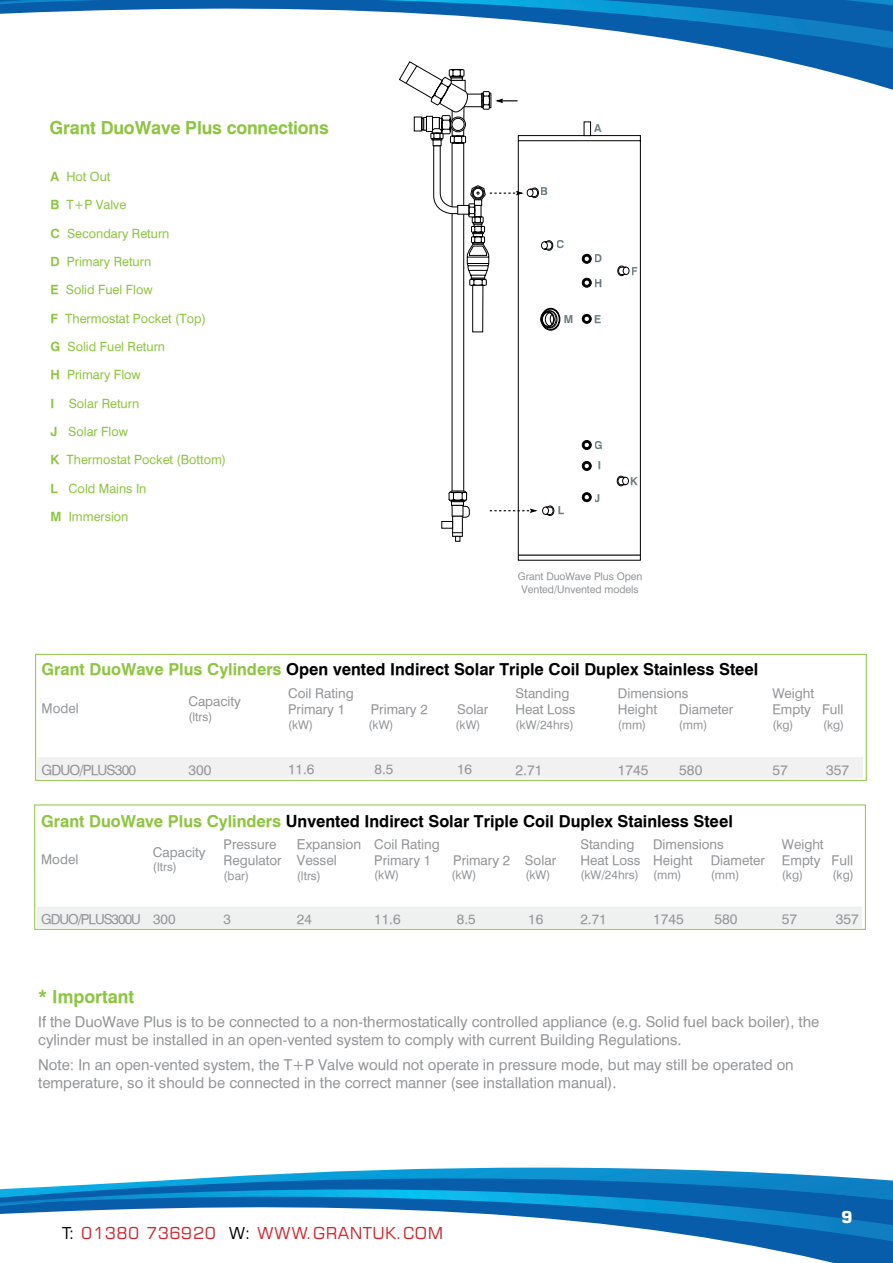
<style>
.page{position:relative;width:893px;height:1263px;background:#fff}
.page>*{position:absolute;margin:0;border:0;box-sizing:border-box;transform-origin:0 0}
.t1{font:700 18px "Halvett";letter-spacing:-.01em;color:#8cc63f}
.t2{font:700 16.5px "Halvett";color:#000}
.t3{font:16.5px "Square 721 BT";letter-spacing:.035em;color:#d2232a}
.t4{font:700 16.5px "Square 721 BT";color:#fff}
.t5{font:15px/18px "Halvett";color:#939598}
.t6{font:14.1px "Halvett";color:#939598}
.t7{font:14.1px "Halvett";letter-spacing:-.06em;color:#939598}
.t8{font:13.8px/16.5px "Halvett";color:#939598}
.t9{font:13.8px "Halvett";letter-spacing:-.07em;color:#939598}
.t10{font:13.5px/16.2px "Halvett";color:#939598}
.t11{font:12.75px "Halvett";color:#8cc63f}
.t12{font:12px "Halvett";color:#939598}
.t13{font:700 10.95px "Halvett";color:#00232a}
.t14{font:10.5px/12.9px "Halvett";letter-spacing:-.005em;color:#939598;text-align:center}
.s1{font-weight:700}
.s2{color:#8cc63f}
.s3{color:#fff}
.s4{color:#000}
</style>
<div class="page">
<div style="left:34px;top:805px;width:832px;height:125px;background:#fff;border:1px solid #8cc63f"></div>
<svg style="left:409px;top:48px;width:484px;height:31px"></svg>
<svg style="left:0;top:0;width:893px;height:48px"></svg>
<svg style="left:488px;top:1214px;width:405px;height:49px"></svg>
<svg style="left:0;top:1167px;width:893px;height:47px"></svg>
<div style="left:35px;top:654px;width:831px;height:127px;background:#fff;border:1px solid #8cc63f"></div>
<div style="left:38px;top:757px;width:825px;height:21px;background:#f1f1f2"></div>
<div style="left:37px;top:907px;width:825px;height:21px;background:#eff0f0"></div>
<div style="left:452px;top:516px;width:11px;height:20px;border:1px solid #000"></div>
<svg style="left:453px;top:532px;width:9px;height:9px"></svg>
<div style="left:442px;top:521px;width:11px;height:7px;background:#fff"></div>
<svg style="left:518px;top:135px;width:123px;height:425px"></svg>
<hr style="left:518px;top:554px;width:122px;height:2px;background:#000">
<svg style="left:399px;top:62px;width:238px;height:463px"></svg>
<p class="t1" style="left:50px;top:117px;width:281px">Grant DuoWave Plus connections</p>
<p class="t11" style="left:50px;top:169px;width:61px"><span class="s1">A</span> Hot Out</p>
<p class="t11" style="left:50px;top:197px;width:77px"><span class="s1">B</span> T+P Valve</p>
<p class="t11" style="left:50px;top:225px;width:120px"><span class="s1">C</span> Secondary Return</p>
<p class="t11" style="left:50px;top:254px;width:102px"><span class="s1">D</span> Primary Return</p>
<p class="t11" style="left:50px;top:282px;width:104px"><span class="s1">E</span> Solid Fuel Flow</p>
<p class="t11" style="left:50px;top:310px;width:157px"><span class="s1">F</span> Thermostat Pocket (Top)</p>
<p class="t11" style="left:50px;top:339px;width:116px"><span class="s1">G</span> Solid Fuel Return</p>
<p class="t11" style="left:50px;top:367px;width:92px"><span class="s1">H</span> Primary Flow</p>
<p class="t11" style="left:50px;top:395px;width:90px"><span class="s1">I</span> Solar Return</p>
<p class="t11" style="left:50px;top:424px;width:79px"><span class="s1">J</span> Solar Flow</p>
<p class="t11" style="left:50px;top:452px;width:177px"><span class="s1">K</span> Thermostat Pocket (Bottom)</p>
<p class="t11" style="left:50px;top:480px;width:97px"><span class="s1">L</span> Cold Mains In</p>
<p class="t11" style="left:50px;top:509px;width:80px"><span class="s1">M</span> Immersion</p>
<p class="t13" style="left:541px;top:184px;width:9px">B</p>
<p class="t13" style="left:557px;top:238px;width:10px">C</p>
<p class="t13" style="left:563px;top:312px;width:11px">M</p>
<p class="t13" style="left:594px;top:121px;width:9px">A</p>
<p class="t13" style="left:595px;top:252px;width:9px">D</p>
<p class="t13" style="left:595px;top:277px;width:10px">H</p>
<p class="t13" style="left:594px;top:313px;width:9px">E</p>
<p class="t13" style="left:632px;top:265px;width:8px">F</p>
<p class="t13" style="left:557px;top:504px;width:8px">L</p>
<p class="t13" style="left:595px;top:439px;width:10px">G</p>
<p class="t13" style="left:595px;top:492px;width:8px">J</p>
<p class="t13" style="left:630px;top:475px;width:9px">K</p>
<p class="t14" style="left:518px;top:570px;width:126px">Grant DuoWave Plus Open<br>Vented/Unvented models</p>
<p class="t2" style="left:42px;top:659px;width:718px"><span class="s2">Grant DuoWave Plus Cylinders</span> Open vented Indirect Solar Triple Coil Duplex Stainless Steel</p>
<p class="t10" style="left:42px;top:700px;width:39px">Model</p>
<p class="t10" style="left:188px;top:693px;width:54px">Capacity</p>
<p class="t12" style="left:188px;top:709px;width:25px">(ltrs)</p>
<p class="t10" style="left:288px;top:685px;width:67px">Coil Rating<br>Primary 1</p>
<p class="t10" style="left:516px;top:685px;width:62px">Standing<br>Heat Loss</p>
<p class="t12" style="left:516px;top:717px;width:60px">(kW/24hrs)</p>
<p class="t10" style="left:618px;top:685px;width:72px">Dimensions<br>Height</p>
<p class="t10" style="left:371px;top:701px;width:58px">Primary 2</p>
<p class="t10" style="left:457px;top:701px;width:47px">Solar <span class="s3">.</span></p>
<p class="t10" style="left:679px;top:701px;width:56px">Diameter</p>
<p class="t12" style="left:288px;top:717px;width:26px">(kW)</p>
<p class="t12" style="left:369px;top:717px;width:26px">(kW)</p>
<p class="t12" style="left:456px;top:717px;width:26px">(kW)</p>
<p class="t12" style="left:618px;top:717px;width:30px">(mm)</p>
<p class="t12" style="left:679px;top:717px;width:30px">(mm)</p>
<p class="t10" style="left:772px;top:685px;width:73px">Weight<br>Empty Full</p>
<p class="t12" style="left:772px;top:717px;width:23px">(kg)</p>
<p class="t12" style="left:823px;top:717px;width:23px">(kg)</p>
<p class="t7" style="left:42px;top:761px;width:96px">GDUO/PLUS300</p>
<p class="t6" style="left:188px;top:761px;width:25px">300</p>
<p class="t8" style="left:288px;top:761px;width:28px">11.6</p>
<p class="t8" style="left:374px;top:761px;width:20px">8.5</p>
<p class="t8" style="left:457px;top:761px;width:17px">16</p>
<p class="t6" style="left:516px;top:761px;width:28px">2.71</p>
<p class="t6" style="left:618px;top:761px;width:32px">1745</p>
<p class="t6" style="left:679px;top:761px;width:25px">580</p>
<p class="t6" style="left:772px;top:761px;width:17px">57</p>
<p class="t6" style="left:826px;top:761px;width:25px">357</p>
<p class="t2" style="left:41px;top:811px;width:693px"><span class="s2">Grant DuoWave Plus Cylinders</span> Unvented Indirect Solar Triple Coil Duplex Stainless Steel</p>
<p class="t10" style="left:41px;top:851px;width:39px">Model</p>
<p class="t10" style="left:153px;top:844px;width:54px">Capacity</p>
<p class="t12" style="left:153px;top:860px;width:25px">(ltrs)</p>
<p class="t10" style="left:374px;top:836px;width:67px">Coil Rating<br>Primary 1</p>
<p class="t10" style="left:580px;top:836px;width:62px">Standing<br>Heat Loss</p>
<p class="t12" style="left:580px;top:868px;width:60px">(kW/24hrs)</p>
<p class="t8" style="left:297px;top:835px;width:66px">Expansion<br>Vessel</p>
<p class="t12" style="left:297px;top:868px;width:25px">(ltrs)</p>
<p class="t10" style="left:224px;top:835px;width:60px">Pressure<br>Regulator</p>
<p class="t12" style="left:224px;top:868px;width:27px">(bar)</p>
<p class="t10" style="left:653px;top:836px;width:72px">Dimensions<br>Height</p>
<p class="t10" style="left:782px;top:836px;width:73px">Weight<br>Empty Full</p>
<p class="t12" style="left:782px;top:868px;width:23px">(kg)</p>
<p class="t12" style="left:833px;top:868px;width:23px">(kg)</p>
<p class="t10" style="left:453px;top:852px;width:119px">Primary 2 Solar <span class="s3">.</span></p>
<p class="t10" style="left:711px;top:852px;width:56px">Diameter</p>
<p class="t12" style="left:374px;top:868px;width:26px">(kW)</p>
<p class="t12" style="left:451px;top:868px;width:26px">(kW)</p>
<p class="t12" style="left:525px;top:868px;width:26px">(kW)</p>
<p class="t12" style="left:653px;top:868px;width:30px">(mm)</p>
<p class="t12" style="left:711px;top:868px;width:30px">(mm)</p>
<p class="t9" style="left:41px;top:911px;width:136px">GDUO/PLUS300U 300</p>
<p class="t8" style="left:224px;top:911px;width:9px">3</p>
<p class="t8" style="left:297px;top:911px;width:17px">24</p>
<p class="t8" style="left:374px;top:911px;width:28px">11.6</p>
<p class="t8" style="left:457px;top:911px;width:20px">8.5</p>
<p class="t8" style="left:528px;top:911px;width:17px">16</p>
<p class="t8" style="left:580px;top:911px;width:28px">2.71</p>
<p class="t6" style="left:653px;top:910px;width:32px">1745</p>
<p class="t6" style="left:714px;top:910px;width:25px">580</p>
<p class="t6" style="left:782px;top:910px;width:17px">57</p>
<p class="t6" style="left:836px;top:910px;width:25px">357</p>
<p class="t1" style="left:38px;top:985px;width:98px">* Important</p>
<p class="t5" style="left:38px;top:1013px;width:783px">If the DuoWave Plus is to be connected to a non-thermostatically controlled appliance (e.g. Solid fuel back boiler), the cylinder must be installed in an open-vented system to comply with current Building Regulations.</p>
<p class="t5" style="left:38px;top:1055px;width:757px">Note: In an open-vented system, the T+P Valve would not operate in pressure mode, but may still be operated on temperature, so it should be connected in the correct manner (see installation manual).</p>
<p class="t3" style="left:62px;top:1222px;width:382px"><span class="s4">T:</span> 01380 736920 <span class="s4">W:</span> WWW.GRANTUK.COM</p>
<p class="t4" style="left:841px;top:1207px;width:13px">9</p>
</div>
